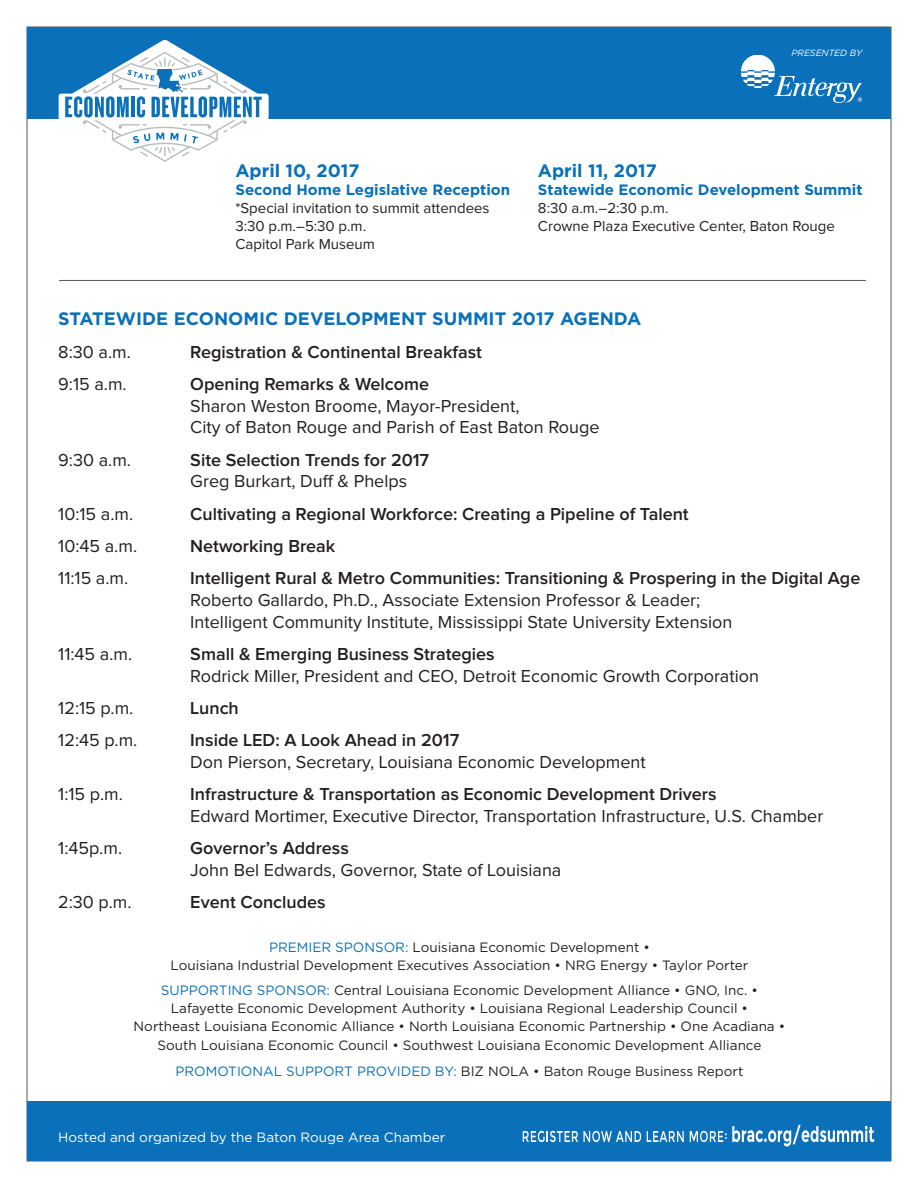
<style>
.page{position:relative;width:918px;height:1188px;background:#fff}
.page>*{position:absolute;margin:0;border:0;box-sizing:border-box;transform-origin:0 0}
.t1{font:18px "Proxima Nova";color:#231f20}
.t2{font:600 18px "Proxima Nova";color:#231f20}
.t3{font:700 18px "Gotham";color:#0970b9}
.t4{font:15px "Proxima Nova";color:#231f20}
.t5{font:700 15px "Gotham";color:#0970b9}
.t6{font:13.5px/18px "Gotham";color:#231f20;text-align:center}
.t7{font:13.5px "Gotham";color:#fff}
.t8{font:italic 9px "Gotham";color:#fff}
.s1{color:#0970b9}
</style>
<div class="page">
<div style="left:27px;top:1102px;width:864px;height:59px;background:#0970b9"></div>
<div style="left:27px;top:27px;width:864px;height:92px;background:#0970b9"></div>
<hr style="left:59px;top:280px;width:807px;height:1px;background:#57585a">
<svg style="left:741px;top:56px;width:121px;height:47px"></svg>
<svg style="left:59px;top:40px;width:210px;height:122px"></svg>
<svg style="left:523px;top:1131px;width:118px;height:11px"></svg>
<svg style="left:647px;top:1131px;width:37px;height:11px"></svg>
<svg style="left:690px;top:1125px;width:184px;height:22px"></svg>
<p class="t8" style="left:792px;top:47px;width:72px">PRESENTED BY</p>
<p class="t3" style="left:235px;top:159px;width:126px">April 10, 2017</p>
<p class="t5" style="left:235px;top:180px;width:276px">Second Home Legislative Reception</p>
<p class="t4" style="left:235px;top:201px;width:256px">*Special invitation to summit attendees</p>
<p class="t4" style="left:235px;top:219px;width:132px">3:30 p.m.–5:30 p.m.</p>
<p class="t4" style="left:235px;top:237px;width:141px">Capitol Park Museum</p>
<p class="t3" style="left:538px;top:159px;width:120px">April 11, 2017</p>
<p class="t5" style="left:538px;top:180px;width:326px">Statewide Economic Development Summit</p>
<p class="t4" style="left:538px;top:201px;width:132px">8:30 a.m.–2:30 p.m.</p>
<p class="t4" style="left:538px;top:219px;width:299px">Crowne Plaza Executive Center, Baton Rouge</p>
<p class="t3" style="left:58px;top:307px;width:585px">STATEWIDE ECONOMIC DEVELOPMENT SUMMIT 2017 AGENDA</p>
<p class="t1" style="left:58px;top:343px;width:74px">8:30 a.m.</p>
<p class="t2" style="left:190px;top:343px;width:293px">Registration &amp; Continental Breakfast</p>
<p class="t1" style="left:58px;top:376px;width:70px">9:15 a.m.</p>
<p class="t2" style="left:190px;top:376px;width:240px">Opening Remarks &amp; Welcome</p>
<p class="t1" style="left:190px;top:397px;width:331px">Sharon Weston Broome, Mayor-President,</p>
<p class="t1" style="left:190px;top:419px;width:411px">City of Baton Rouge and Parish of East Baton Rouge</p>
<p class="t1" style="left:58px;top:451px;width:74px">9:30 a.m.</p>
<p class="t2" style="left:190px;top:451px;width:240px">Site Selection Trends for 2017</p>
<p class="t1" style="left:190px;top:473px;width:218px">Greg Burkart, Duff &amp; Phelps</p>
<p class="t1" style="left:58px;top:505px;width:76px">10:15 a.m.</p>
<p class="t2" style="left:190px;top:505px;width:500px">Cultivating a Regional Workforce: Creating a Pipeline of Talent</p>
<p class="t1" style="left:58px;top:538px;width:80px">10:45 a.m.</p>
<p class="t2" style="left:190px;top:538px;width:147px">Networking Break</p>
<p class="t1" style="left:58px;top:570px;width:72px">11:15 a.m.</p>
<p class="t2" style="left:190px;top:570px;width:672px">Intelligent Rural &amp; Metro Communities: Transitioning &amp; Prospering in the Digital Age</p>
<p class="t1" style="left:190px;top:592px;width:512px">Roberto Gallardo, Ph.D., Associate Extension Professor &amp; Leader;</p>
<p class="t1" style="left:190px;top:613px;width:544px">Intelligent Community Institute, Mississippi State University Extension</p>
<p class="t1" style="left:58px;top:646px;width:75px">11:45 a.m.</p>
<p class="t2" style="left:190px;top:646px;width:306px">Small &amp; Emerging Business Strategies</p>
<p class="t1" style="left:190px;top:667px;width:570px">Rodrick Miller, President and CEO, Detroit Economic Growth Corporation</p>
<p class="t1" style="left:58px;top:700px;width:77px">12:15 p.m.</p>
<p class="t2" style="left:190px;top:700px;width:50px">Lunch</p>
<p class="t1" style="left:58px;top:732px;width:81px">12:45 p.m.</p>
<p class="t2" style="left:190px;top:732px;width:270px">Inside LED: A Look Ahead in 2017</p>
<p class="t1" style="left:190px;top:754px;width:457px">Don Pierson, Secretary, Louisiana Economic Development</p>
<p class="t1" style="left:58px;top:786px;width:66px">1:15 p.m.</p>
<p class="t2" style="left:190px;top:786px;width:528px">Infrastructure &amp; Transportation as Economic Development Drivers</p>
<p class="t1" style="left:190px;top:808px;width:635px">Edward Mortimer, Executive Director, Transportation Infrastructure, U.S. Chamber</p>
<p class="t1" style="left:58px;top:840px;width:65px">1:45p.m.</p>
<p class="t2" style="left:190px;top:840px;width:160px">Governor’s Address</p>
<p class="t1" style="left:190px;top:862px;width:373px">John Bel Edwards, Governor, State of Louisiana</p>
<p class="t1" style="left:58px;top:894px;width:75px">2:30 p.m.</p>
<p class="t2" style="left:190px;top:894px;width:137px">Event Concludes</p>
<p class="t6" style="left:171px;top:938px;width:579px"><span class="s1">PREMIER SPONSOR:</span> Louisiana Economic Development •<br>Louisiana Industrial Development Executives Association • NRG Energy • Taylor Porter</p>
<p class="t6" style="left:134px;top:981px;width:653px"><span class="s1">SUPPORTING SPONSOR:</span> Central Louisiana Economic Development Alliance • GNO, Inc. •<br>Lafayette Economic Development Authority • Louisiana Regional Leadership Council •<br>Northeast Louisiana Economic Alliance • North Louisiana Economic Partnership • One Acadiana •</p>
<p class="t6" style="left:157px;top:1036px;width:606px">South Louisiana Economic Council • Southwest Louisiana Economic Development Alliance</p>
<p class="t6" style="left:175px;top:1062px;width:569px"><span class="s1">PROMOTIONAL SUPPORT PROVIDED BY:</span> BIZ NOLA • Baton Rouge Business Report</p>
<p class="t7" style="left:58px;top:1129px;width:388px">Hosted and organized by the Baton Rouge Area Chamber</p>
</div>
